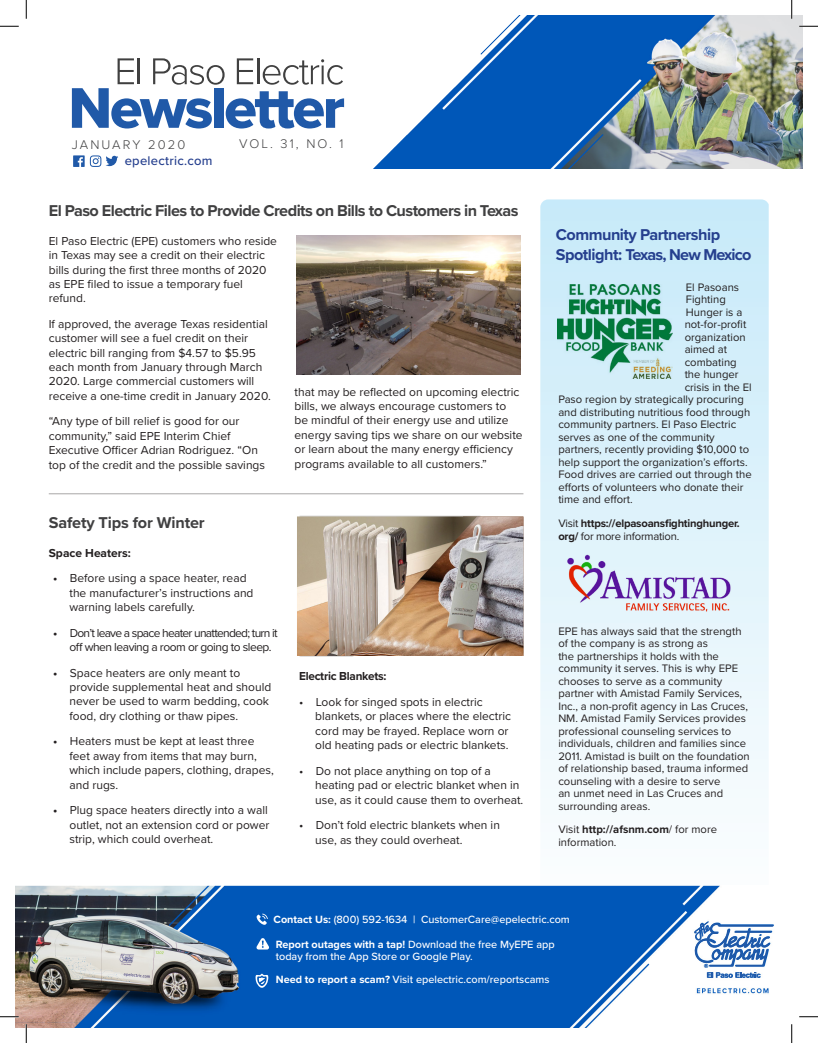
<style>
.page{position:relative;width:818px;height:1043px;background:#fff}
.page>*{position:absolute;margin:0;border:0;box-sizing:border-box;transform-origin:0 0}
.t1{font:700 16.25px "Proxima Nova";letter-spacing:-.035em;color:#404041}
.t2{font:700 16.25px/19.5px "Proxima Nova";letter-spacing:-.03em;color:#253f8e}
.t3{font:700 16.25px "Proxima Nova";letter-spacing:-.01em;color:#404041}
.t4{font:300 13px "Proxima Nova";letter-spacing:.16em;color:#404041}
.t5{font:500 13px "Proxima Nova";letter-spacing:.02em;color:#253f8e}
.t6{font:12px/14.4px "Proxima Nova";color:#231f20}
.t7{font:12px/14.4px "Proxima Nova";letter-spacing:-.06em;color:#231f20}
.t8{font:700 12px "Proxima Nova";letter-spacing:-.02em;color:#231f20}
.t9{font:700 12px "Proxima Nova";color:#231f20}
.t10{font:11.25px/12.5px "Proxima Nova";color:#231f20}
.t11{font:700 11.25px/12.5px "Proxima Nova";letter-spacing:-.02em;color:#231f20}
.t12{font:500 10.88px/12.5px "Proxima Nova";color:#fff}
.s1{font-weight:700}
.s2{font-weight:400}
</style>
<div class="page">
<img style="left:481px;top:516px;width:42px;height:140px">
<svg style="left:540px;top:199px;width:228px;height:599px"></svg>
<hr style="left:49px;top:493px;width:474px;height:1px;background:#231f20">
<img style="left:297px;top:235px;width:223px;height:140px">
<div style="left:299px;top:515px;width:182px;height:142px;background:#231f20;opacity:.2"></div>
<img style="left:297px;top:516px;width:180px;height:140px">
<img style="left:559px;top:547px;width:181px;height:74px">
<img style="left:557px;top:285px;width:116px;height:93px">
<img style="left:15px;top:885px;width:787px;height:143px">
<img style="left:71px;top:15px;width:731px;height:153px">
<svg style="left:72px;top:58px;width:272px;height:70px"></svg>
<svg style="left:691px;top:921px;width:82px;height:56px"></svg>
<svg style="left:256px;top:913px;width:12px;height:11px"></svg>
<svg style="left:256px;top:938px;width:13px;height:11px"></svg>
<svg style="left:255px;top:973px;width:13px;height:15px"></svg>
<svg style="left:73px;top:155px;width:45px;height:12px"></svg>
<svg style="left:0;top:25px;width:19px;height:2px"></svg>
<svg style="left:799px;top:25px;width:19px;height:2px"></svg>
<svg style="left:0;top:1015px;width:19px;height:2px"></svg>
<svg style="left:799px;top:1015px;width:19px;height:2px"></svg>
<svg style="left:25px;top:0;width:2px;height:19px"></svg>
<svg style="left:25px;top:1024px;width:2px;height:18px"></svg>
<svg style="left:790px;top:0;width:2px;height:19px"></svg>
<svg style="left:790px;top:1024px;width:2px;height:18px"></svg>
<p class="t4" style="left:72px;top:135px;width:115px">JANUARY 2020</p>
<p class="t4" style="left:239px;top:134px;width:106px">VOL. 31, NO. 1</p>
<p class="t5" style="left:125px;top:151px;width:89px">epelectric.com</p>
<h1 class="t1" style="left:49px;top:199px;width:471px">El Paso Electric Files to Provide Credits on Bills to Customers in Texas</h1>
<p class="t6" style="left:49px;top:233px;width:230px">El Paso Electric (EPE) customers who reside in Texas may see a credit on their electric bills during the first three months of 2020 as EPE filed to issue a temporary fuel refund.</p>
<p class="t6" style="left:49px;top:316px;width:223px">If approved, the average Texas residential customer will see a fuel credit on their electric bill ranging from $4.57 to $5.95 each month from January through March 2020. Large commercial customers will receive a one-time credit in January 2020.</p>
<p class="t6" style="left:49px;top:414px;width:218px">“Any type of bill relief is good for our community,” said EPE Interim Chief Executive Officer Adrian Rodriguez. “On top of the credit and the possible savings</p>
<p class="t6" style="left:294px;top:384px;width:229px">that may be reflected on upcoming electric bills, we always encourage customers to be mindful of their energy use and utilize energy saving tips we share on our website or learn about the many energy efficiency programs available to all customers.”</p>
<h1 class="t3" style="left:49px;top:510px;width:157px">Safety Tips for Winter</h1>
<p class="t9" style="left:49px;top:543px;width:84px">Space Heaters:</p>
<p class="t6" style="left:69px;top:570px;width:185px;text-indent:-16px"><span class="s1">•</span> Before using a space heater, read the manufacturer’s instructions and warning labels carefully.</p>
<p class="t7" style="left:69px;top:625px;width:210px;text-indent:-16px"><span class="s1">•</span> Don’t leave a space heater unattended; turn it off when leaving a room or going to sleep.</p>
<p class="t6" style="left:69px;top:665px;width:203px;text-indent:-16px"><span class="s1">•</span> Space heaters are only meant to provide supplemental heat and should never be used to warm bedding, cook food, dry clothing or thaw pipes.</p>
<p class="t6" style="left:69px;top:733px;width:206px;text-indent:-16px"><span class="s1">•</span> Heaters must be kept at least three feet away from items that may burn, which include papers, clothing, drapes, and rugs.</p>
<p class="t6" style="left:69px;top:802px;width:201px;text-indent:-16px"><span class="s1">•</span> Plug space heaters directly into a wall outlet, not an extension cord or power strip, which could overheat.</p>
<p class="t8" style="left:299px;top:667px;width:89px">Electric Blankets:</p>
<p class="t6" style="left:315px;top:694px;width:197px;text-indent:-16px">• Look for singed spots in electric blankets, or places where the electric cord may be frayed. Replace worn or old heating pads or electric blankets.</p>
<p class="t6" style="left:315px;top:763px;width:210px;text-indent:-16px">• Do not place anything on top of a heating pad or electric blanket when in use, as it could cause them to overheat.</p>
<p class="t6" style="left:315px;top:817px;width:186px;text-indent:-16px">• Don’t fold electric blankets when in use, as they could overheat.</p>
<h1 class="t2" style="left:556px;top:225px;width:197px">Community Partnership<br>Spotlight: Texas, New Mexico</h1>
<p class="t10" style="left:686px;top:280px;width:55px">El Pasoans</p>
<p class="t10" style="left:686px;top:293px;width:41px">Fighting</p>
<p class="t10" style="left:686px;top:305px;width:58px">Hunger is a</p>
<p class="t10" style="left:684px;top:318px;width:63px">not-for-profit</p>
<p class="t10" style="left:684px;top:330px;width:62px">organization</p>
<p class="t10" style="left:684px;top:343px;width:44px">aimed at</p>
<p class="t10" style="left:684px;top:355px;width:53px">combating</p>
<p class="t10" style="left:684px;top:368px;width:55px">the hunger</p>
<p class="t10" style="left:684px;top:380px;width:69px">crisis in the El</p>
<p class="t10" style="left:558px;top:393px;width:187px">Paso region by strategically procuring</p>
<p class="t10" style="left:558px;top:405px;width:193px">and distributing nutritious food through</p>
<p class="t10" style="left:558px;top:418px;width:179px">community partners. El Paso Electric</p>
<p class="t10" style="left:558px;top:430px;width:158px">serves as one of the community</p>
<p class="t10" style="left:558px;top:443px;width:192px">partners, recently providing $10,000 to</p>
<p class="t10" style="left:558px;top:455px;width:191px">help support the organization’s efforts.</p>
<p class="t10" style="left:558px;top:468px;width:195px">Food drives are carried out through the</p>
<p class="t10" style="left:558px;top:480px;width:186px">efforts of volunteers who donate their</p>
<p class="t10" style="left:558px;top:493px;width:76px">time and effort.</p>
<p class="t11" style="left:558px;top:517px;width:183px"><span class="s2">Visit</span> https://elpasoansfightinghunger. org/ <span class="s2">for more information.</span></p>
<p class="t10" style="left:558px;top:624px;width:193px">EPE has always said that the strength of the company is as strong as<br>the partnerships it holds with the community it serves. This is why EPE chooses to serve as a community partner with Amistad Family Services, Inc., a non-profit agency in Las Cruces, NM. Amistad Family Services provides professional counseling services to individuals, children and families since 2011. Amistad is built on the foundation of relationship based, trauma informed counseling with a desire to serve<br>an unmet need in Las Cruces and surrounding areas.</p>
<p class="t10" style="left:558px;top:823px;width:160px">Visit <span class="s1">http://afsnm.com</span>/ for more information.</p>
<p class="t12" style="left:273px;top:912px;width:298px"><span class="s1">Contact Us:</span> (800) 592-1634 | CustomerCare@epelectric.com</p>
<p class="t12" style="left:276px;top:937px;width:280px"><span class="s1">Report outages with a tap!</span> Download the free MyEPE app today from the App Store or Google Play.</p>
<p class="t12" style="left:276px;top:973px;width:275px"><span class="s1">Need to report a scam?</span> Visit epelectric.com/reportscams</p>
</div>
